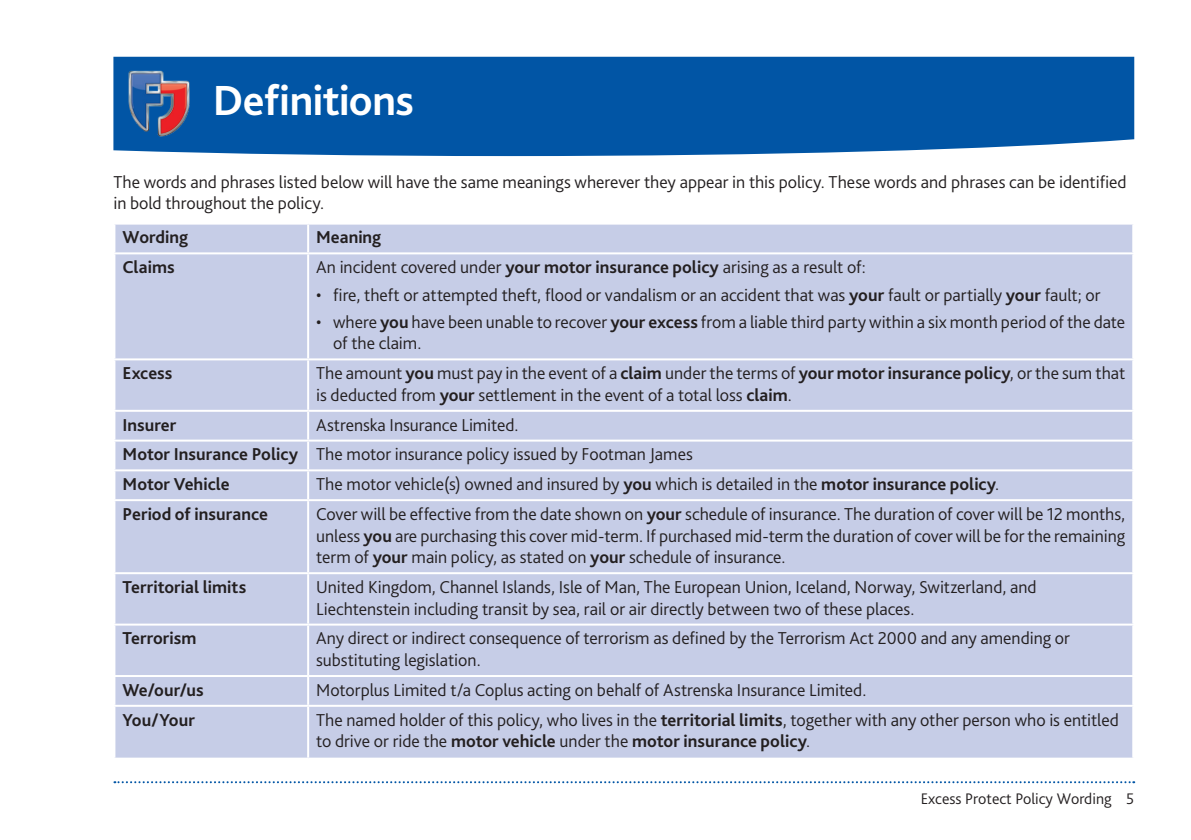
<style>
.page{position:relative;width:1191px;height:840px;background:#fff}
.page>*{position:absolute;margin:0;border:0;box-sizing:border-box;transform-origin:0 0}
.t1{font:700 44px "Bliss Pro";letter-spacing:-.01em;color:#fff}
.Body__2{font:300 18px/21.6px "Bliss Pro";color:#231f20}
.t2{font:700 18px "Bliss Pro";color:#231f20}
.t3{font:300 16px "Bliss Pro";color:#231f20}
.s1{font-weight:700}
</style>
<div class="page">
<svg style="left:114px;top:781px;width:1020px;height:1px"></svg>
<div style="left:115px;top:224px;width:1017px;height:533px;background:#c6cde7"></div>
<hr style="left:307px;top:224px;width:2px;height:28px;background:#fff">
<hr style="left:113px;top:252px;width:195px;height:2px;background:#fff">
<hr style="left:308px;top:252px;width:826px;height:2px;background:#fff">
<hr style="left:307px;top:254px;width:2px;height:104px;background:#fff">
<hr style="left:113px;top:358px;width:195px;height:2px;background:#fff">
<hr style="left:308px;top:358px;width:826px;height:2px;background:#fff">
<hr style="left:307px;top:360px;width:2px;height:49px;background:#fff">
<hr style="left:113px;top:409px;width:195px;height:2px;background:#fff">
<hr style="left:308px;top:409px;width:826px;height:2px;background:#fff">
<hr style="left:307px;top:411px;width:2px;height:28px;background:#fff">
<hr style="left:113px;top:439px;width:195px;height:2px;background:#fff">
<hr style="left:308px;top:439px;width:826px;height:2px;background:#fff">
<hr style="left:307px;top:441px;width:2px;height:28px;background:#fff">
<hr style="left:113px;top:469px;width:195px;height:2px;background:#fff">
<hr style="left:308px;top:469px;width:826px;height:2px;background:#fff">
<hr style="left:307px;top:471px;width:2px;height:28px;background:#fff">
<hr style="left:113px;top:499px;width:195px;height:2px;background:#fff">
<hr style="left:308px;top:499px;width:826px;height:2px;background:#fff">
<hr style="left:307px;top:501px;width:2px;height:71px;background:#fff">
<hr style="left:113px;top:572px;width:195px;height:2px;background:#fff">
<hr style="left:308px;top:572px;width:826px;height:2px;background:#fff">
<hr style="left:307px;top:574px;width:2px;height:49px;background:#fff">
<hr style="left:113px;top:623px;width:195px;height:2px;background:#fff">
<hr style="left:308px;top:623px;width:826px;height:2px;background:#fff">
<hr style="left:307px;top:625px;width:2px;height:49px;background:#fff">
<hr style="left:113px;top:674px;width:195px;height:2px;background:#fff">
<hr style="left:308px;top:674px;width:826px;height:2px;background:#fff">
<hr style="left:307px;top:676px;width:2px;height:28px;background:#fff">
<hr style="left:113px;top:704px;width:195px;height:2px;background:#fff">
<hr style="left:308px;top:704px;width:826px;height:2px;background:#fff">
<hr style="left:307px;top:706px;width:2px;height:51px;background:#fff">
<div style="left:113px;top:57px;width:1021px;height:99px;background:#0155a5"></div>
<img style="left:128px;top:70px;width:62px;height:68px">
<p class="t1" style="left:213px;top:73px;width:203px">Definitions</p>
<p class="Body__2" style="left:113px;top:170px;width:1014px">The words and phrases listed below will have the same meanings wherever they appear in this policy. These words and phrases can be identified in bold throughout the policy.</p>
<p class="t2" style="left:122px;top:226px;width:67px">Wording</p>
<p class="t2" style="left:316px;top:226px;width:67px">Meaning</p>
<p class="t2" style="left:122px;top:256px;width:54px">Claims</p>
<p class="Body__2" style="left:316px;top:256px;width:551px">An incident covered under <span class="s1">your motor insurance policy</span> arising as a result of:</p>
<p class="Body__2" style="left:316px;top:283px;width:786px">• fire, theft or attempted theft, flood or vandalism or an accident that was <span class="s1">your</span> fault or partially <span class="s1">your</span> fault; or</p>
<p class="Body__2" style="left:333px;top:310px;width:793px;text-indent:-17px">• where <span class="s1">you</span> have been unable to recover <span class="s1">your excess</span> from a liable third party within a six month period of the date of the claim.</p>
<p class="t2" style="left:122px;top:362px;width:51px">Excess</p>
<p class="Body__2" style="left:316px;top:362px;width:810px">The amount <span class="s1">you</span> must pay in the event of a <span class="s1">claim</span> under the terms of <span class="s1">your motor insurance policy</span>, or the sum that is deducted from <span class="s1">your</span> settlement in the event of a total loss <span class="s1">claim</span>.</p>
<p class="t2" style="left:122px;top:413px;width:55px">Insurer</p>
<p class="Body__2" style="left:316px;top:413px;width:204px">Astrenska Insurance Limited.</p>
<p class="t2" style="left:122px;top:443px;width:177px">Motor Insurance Policy</p>
<p class="Body__2" style="left:316px;top:443px;width:378px">The motor insurance policy issued by Footman James</p>
<p class="t2" style="left:122px;top:473px;width:109px">Motor Vehicle</p>
<p class="Body__2" style="left:316px;top:472px;width:684px">The motor vehicle(s) owned and insured by <span class="s1">you</span> which is detailed in the <span class="s1">motor insurance policy</span>.</p>
<p class="t2" style="left:122px;top:502px;width:147px">Period of insurance</p>
<p class="Body__2" style="left:316px;top:502px;width:810px;text-align:justify">Cover will be effective from the date shown on <span class="s1">your</span> schedule of insurance. The duration of cover will be 12 months, unless <span class="s1">you</span> are purchasing this cover mid-term. If purchased mid-term the duration of cover will be for the remaining term of <span class="s1">your</span> main policy, as stated on <span class="s1">your</span> schedule of insurance.</p>
<p class="t2" style="left:122px;top:575px;width:125px">Territorial limits</p>
<p class="Body__2" style="left:316px;top:575px;width:722px">United Kingdom, Channel Islands, Isle of Man, The European Union, Iceland, Norway, Switzerland, and<br>Liechtenstein including transit by sea, rail or air directly between two of these places.</p>
<p class="t2" style="left:122px;top:627px;width:76px">Terrorism</p>
<p class="Body__2" style="left:316px;top:627px;width:755px">Any direct or indirect consequence of terrorism as defined by the Terrorism Act 2000 and any amending or substituting legislation.</p>
<p class="t2" style="left:122px;top:678px;width:83px">We/our/us</p>
<p class="Body__2" style="left:316px;top:678px;width:552px">Motorplus Limited t/a Coplus acting on behalf of Astrenska Insurance Limited.</p>
<p class="t2" style="left:122px;top:708px;width:74px">You/Your</p>
<p class="Body__2" style="left:316px;top:708px;width:804px">The named holder of this policy, who lives in the <span class="s1">territorial limits</span>, together with any other person who is entitled to drive or ride the <span class="s1">motor vehicle</span> under the <span class="s1">motor insurance policy</span>.</p>
<p class="t3" style="left:920px;top:788px;width:215px">Excess Protect Policy Wording 5</p>
</div>
